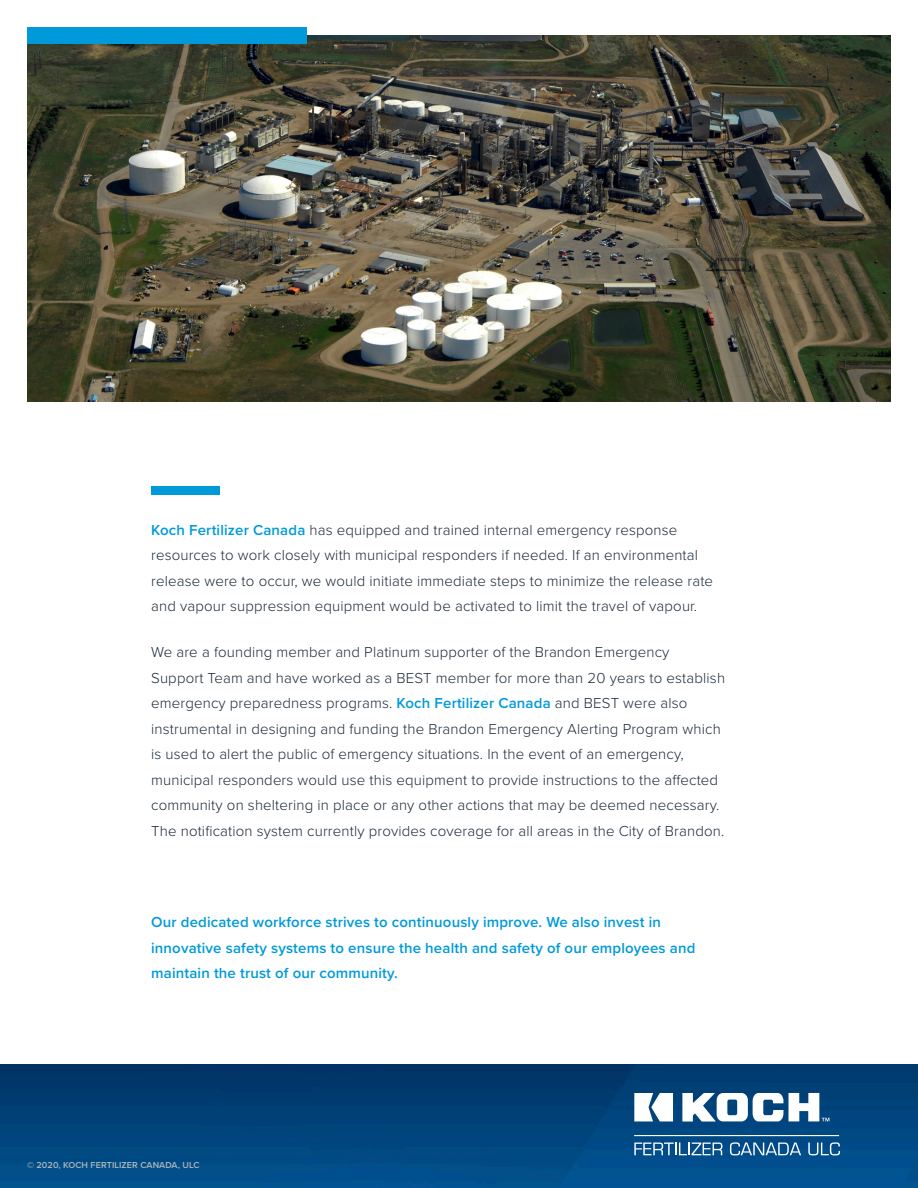
<style>
.page{position:relative;width:918px;height:1188px;background:#fff}
.page>*{position:absolute;margin:0;border:0;box-sizing:border-box;transform-origin:0 0}
.t1{font:300 15px/25.5px "Proxima Nova";letter-spacing:.01em;color:#1c2b39}
.t2{font:600 15px/25.5px "Proxima Nova";letter-spacing:.01em;color:#009ada}
.t3{font:600 9px "Proxima Nova";letter-spacing:.01em;color:#aeb6bc}
.s1{font-weight:600;color:#009ada}
</style>
<div class="page">
<img style="left:27px;top:35px;width:864px;height:367px">
<div style="left:27px;top:27px;width:280px;height:16px;background:#009ada"></div>
<div style="left:151px;top:486px;width:68px;height:8px;background:#009ada"></div>
<img style="left:0;top:1065px;width:918px;height:123px">
<svg style="left:682px;top:1093px;width:101px;height:29px"></svg>
<svg style="left:789px;top:1093px;width:40px;height:28px"></svg>
<svg style="left:634px;top:1093px;width:39px;height:28px"></svg>
<svg style="left:634px;top:1143px;width:88px;height:12px"></svg>
<svg style="left:730px;top:1142px;width:71px;height:13px"></svg>
<svg style="left:808px;top:1142px;width:32px;height:13px"></svg>
<hr style="left:634px;top:1135px;width:205px;height:1px;background:#fff">
<p class="t1" style="left:151px;top:516px;width:563px"><span class="s1">Koch Fertilizer Canada</span> has equipped and trained internal emergency response resources to work closely with municipal responders if needed. If an environmental release were to occur, we would initiate immediate steps to minimize the release rate and vapour suppression equipment would be activated to limit the travel of vapour.</p>
<p class="t1" style="left:151px;top:638px;width:575px">We are a founding member and Platinum supporter of the Brandon Emergency Support Team and have worked as a BEST member for more than 20 years to establish emergency preparedness programs. <span class="s1">Koch Fertilizer Canada</span> and BEST were also instrumental in designing and funding the Brandon Emergency Alerting Program which is used to alert the public of emergency situations. In the event of an emergency, municipal responders would use this equipment to provide instructions to the affected community on sheltering in place or any other actions that may be deemed necessary.<br>The notification system currently provides coverage for all areas in the City of Brandon.</p>
<p class="t2" style="left:151px;top:909px;width:546px">Our dedicated workforce strives to continuously improve. We also invest in innovative safety systems to ensure the health and safety of our employees and maintain the trust of our community.</p>
<p class="t3" style="left:27px;top:1158px;width:174px">© 2020, KOCH FERTILIZER CANADA, ULC</p>
</div>
